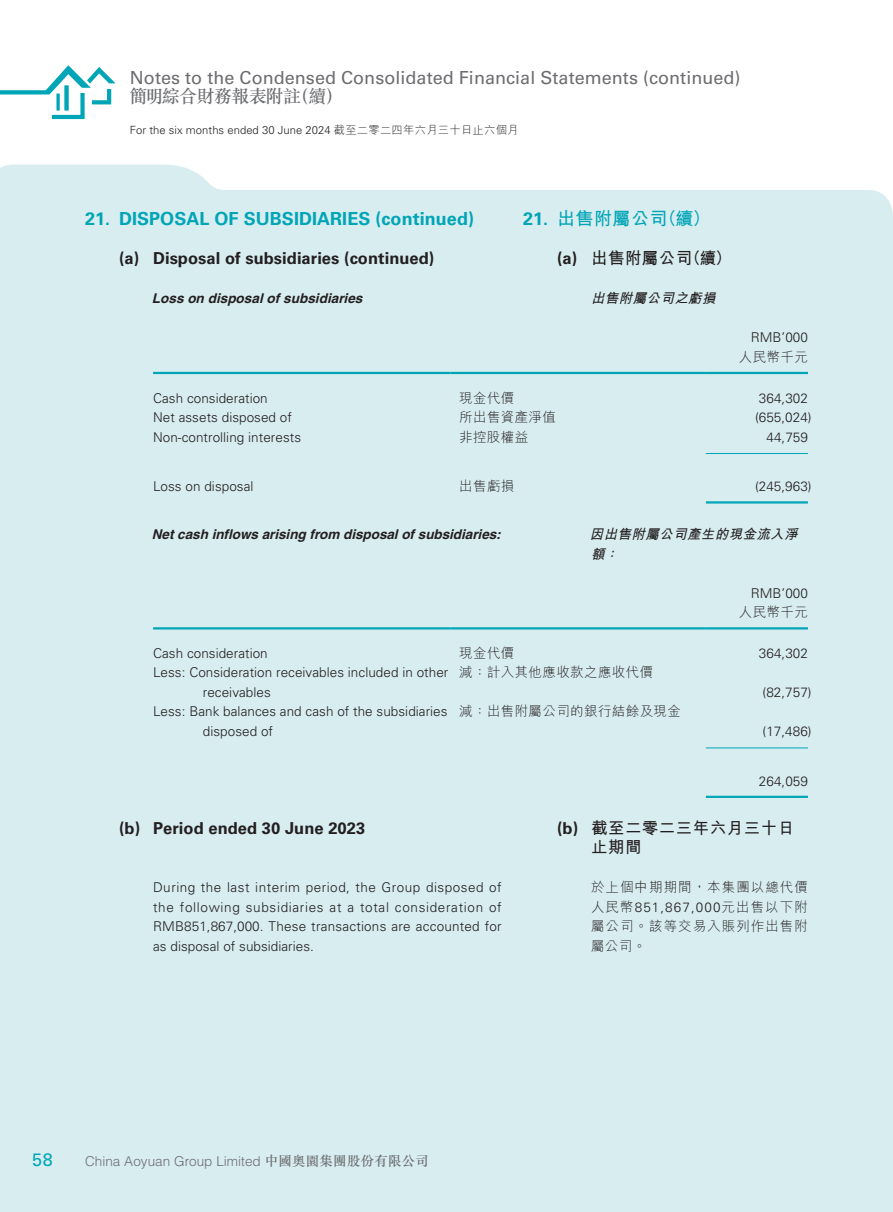
<style>
.page{position:relative;width:893px;height:1212px;background:#fff}
.page>*{position:absolute;margin:0;border:0;box-sizing:border-box;transform-origin:0 0}
.t1{font:18px "Univers LT Pro 55 Roman";letter-spacing:.005em;color:#6c6d70}
.t2{font:700 18px "Univers LT Pro 65";letter-spacing:.005em;color:#00a5b6}
.t3{font:500 18px "M Sung HK";letter-spacing:-.035em;color:#6c6d70}
.t4{font:700 18px "M Hei HK";letter-spacing:.03em;color:#00a5b6}
.t5{font:18px "Univers LT Pro 55 Roman";color:#00a5b6}
.t6{font:700 16.5px "Univers LT Pro 65";letter-spacing:.005em;color:#231f20}
.t7{font:700 16.5px/19.5px "M Hei HK";letter-spacing:.03em;color:#231f20}
.t8{font:300 13.5px/19.5px "Univers LT Pro 45";letter-spacing:.005em;color:#231f20}
.t9{font:italic 700 13.5px "Helvetica LT Pro";color:#231f20}
.t10{font:300 13.5px "M Hei HK";letter-spacing:.03em;color:#231f20}
.t11{font:300 13.5px "Helvetica LT Pro";letter-spacing:.005em;color:#6c6d70}
.t12{font:300 13.5px/19.5px "M Hei HK";letter-spacing:.075em;color:#231f20}
.t13{font:italic 700 13.5px/19.5px "M Hei HK";color:#231f20}
.t14{font:300 13.5px "Univers LT Pro 45";letter-spacing:.08em;color:#231f20}
.t15{font:300 11.25px "Univers LT Pro 45";letter-spacing:.005em;color:#231f20}
.s1{font-family:"M Hei HK"}
.s2{font-family:"Univers LT Pro 65"}
.s3{font-family:"M Sung HK";font-weight:500}
</style>
<div class="page">
<div style="left:0;top:165px;width:893px;height:1047px;background:#d8edf0"></div>
<svg style="left:0;top:65px;width:116px;height:54px"></svg>
<hr style="left:153px;top:372px;width:298px;height:2px;background:#00a5b6">
<hr style="left:451px;top:372px;width:255px;height:2px;background:#00a5b6">
<hr style="left:706px;top:372px;width:102px;height:2px;background:#00a5b6">
<hr style="left:706px;top:453px;width:102px;height:1px;background:#00a5b6">
<hr style="left:706px;top:501px;width:102px;height:2px;background:#00a5b6">
<hr style="left:153px;top:627px;width:298px;height:2px;background:#00a5b6">
<hr style="left:451px;top:627px;width:255px;height:2px;background:#00a5b6">
<hr style="left:706px;top:627px;width:102px;height:2px;background:#00a5b6">
<hr style="left:706px;top:747px;width:102px;height:1px;background:#00a5b6">
<hr style="left:706px;top:796px;width:102px;height:2px;background:#00a5b6">
<h1 class="t1" style="left:130px;top:65px;width:612px">Notes to the Condensed Consolidated Financial Statements (continued)</h1>
<h1 class="t3" style="left:129px;top:84px;width:215px">簡明綜合財務報表附註（續）</h1>
<p class="t15" style="left:130px;top:123px;width:390px">For the six months ended 30 June 2024 <span class="s1">截至二零二四年六月三十日止六個月</span></p>
<h1 class="t2" style="left:85px;top:206px;width:390px">21. DISPOSAL OF SUBSIDIARIES (continued)</h1>
<p class="t6" style="left:119px;top:247px;width:317px">(a) Disposal of subsidiaries (continued)</p>
<p class="t9" style="left:152px;top:290px;width:216px">Loss on disposalofsubsidiaries</p>
<h1 class="t4" style="left:523px;top:205px;width:189px"><span class="s2">21.</span> 出售附屬公司（續）</h1>
<p class="t7" style="left:557px;top:247px;width:176px"><span class="s2">(a)</span> 出售附屬公司（續）</p>
<p class="t13" style="left:591px;top:288px;width:130px">出售附屬公司之虧損</p>
<p class="t8" style="left:751px;top:327px;width:59px">RMB’000</p>
<p class="t10" style="left:739px;top:347px;width:71px">人民幣千元</p>
<p class="t8" style="left:153px;top:388px;width:116px">Cash consideration</p>
<p class="t10" style="left:459px;top:388px;width:57px">現金代價</p>
<p class="t8" style="left:759px;top:388px;width:51px">364,302</p>
<p class="t8" style="left:153px;top:407px;width:140px">Net assets disposed of</p>
<p class="t10" style="left:459px;top:408px;width:98px">所出售資產淨值</p>
<p class="t8" style="left:755px;top:407px;width:58px">(655,024)</p>
<p class="t8" style="left:153px;top:427px;width:150px">Non-controlling interests</p>
<p class="t10" style="left:459px;top:427px;width:71px">非控股權益</p>
<p class="t8" style="left:766px;top:427px;width:43px">44,759</p>
<p class="t8" style="left:153px;top:476px;width:102px">Loss on disposal</p>
<p class="t10" style="left:459px;top:477px;width:57px">出售虧損</p>
<p class="t8" style="left:755px;top:476px;width:58px">(245,963)</p>
<p class="t9" style="left:152px;top:526px;width:354px">Netcash inflows arising from disposalofsubsidiaries:</p>
<p class="t13" style="left:590px;top:523px;width:213px">因出售附屬公司產生的現金流入淨額：</p>
<p class="t8" style="left:751px;top:583px;width:59px">RMB’000</p>
<p class="t10" style="left:739px;top:603px;width:71px">人民幣千元</p>
<p class="t8" style="left:153px;top:643px;width:116px">Cash consideration</p>
<p class="t10" style="left:459px;top:643px;width:57px">現金代價</p>
<p class="t8" style="left:759px;top:643px;width:51px">364,302</p>
<p class="t8" style="left:203px;top:662px;width:247px;text-indent:-50px">Less: Consideration receivables included in other receivables</p>
<p class="t10" style="left:459px;top:663px;width:195px">減：計入其他應收款之應收代價</p>
<p class="t8" style="left:763px;top:682px;width:51px">(82,757)</p>
<p class="t8" style="left:203px;top:701px;width:246px;text-indent:-50px">Less: Bank balances and cash of the subsidiaries disposed of</p>
<p class="t10" style="left:459px;top:702px;width:223px">減：出售附屬公司的銀行結餘及現金</p>
<p class="t8" style="left:763px;top:721px;width:51px">(17,486)</p>
<p class="t8" style="left:759px;top:771px;width:51px">264,059</p>
<p class="t6" style="left:119px;top:816px;width:248px">(b) Period ended 30 June 2023</p>
<p class="t8" style="left:153px;top:877px;width:350px;text-align:justify">During the last interim period, the Group disposed of the following subsidiaries at a total consideration of RMB851,867,000. These transactions are accounted for as disposal of subsidiaries.</p>
<p class="t7" style="left:591px;top:816px;width:205px;text-indent:-34px"><span class="s2">(b)</span> 截至二零二三年六月三十日止期間</p>
<p class="t12" style="left:591px;top:877px;width:218px">於上個中期期間，本集團以總代價</p>
<p class="t14" style="left:591px;top:898px;width:218px"><span class="s1">人民幣</span>851,867,000<span class="s1">元出售以下附</span></p>
<p class="t12" style="left:591px;top:916px;width:218px">屬公司。該等交易入賬列作出售附屬公司。</p>
<h1 class="t5" style="left:32px;top:1147px;width:22px">58</h1>
<p class="t11" style="left:85px;top:1152px;width:346px">China Aoyuan Group Limited <span class="s3">中國奧園集團股份有限公司</span></p>
</div>
